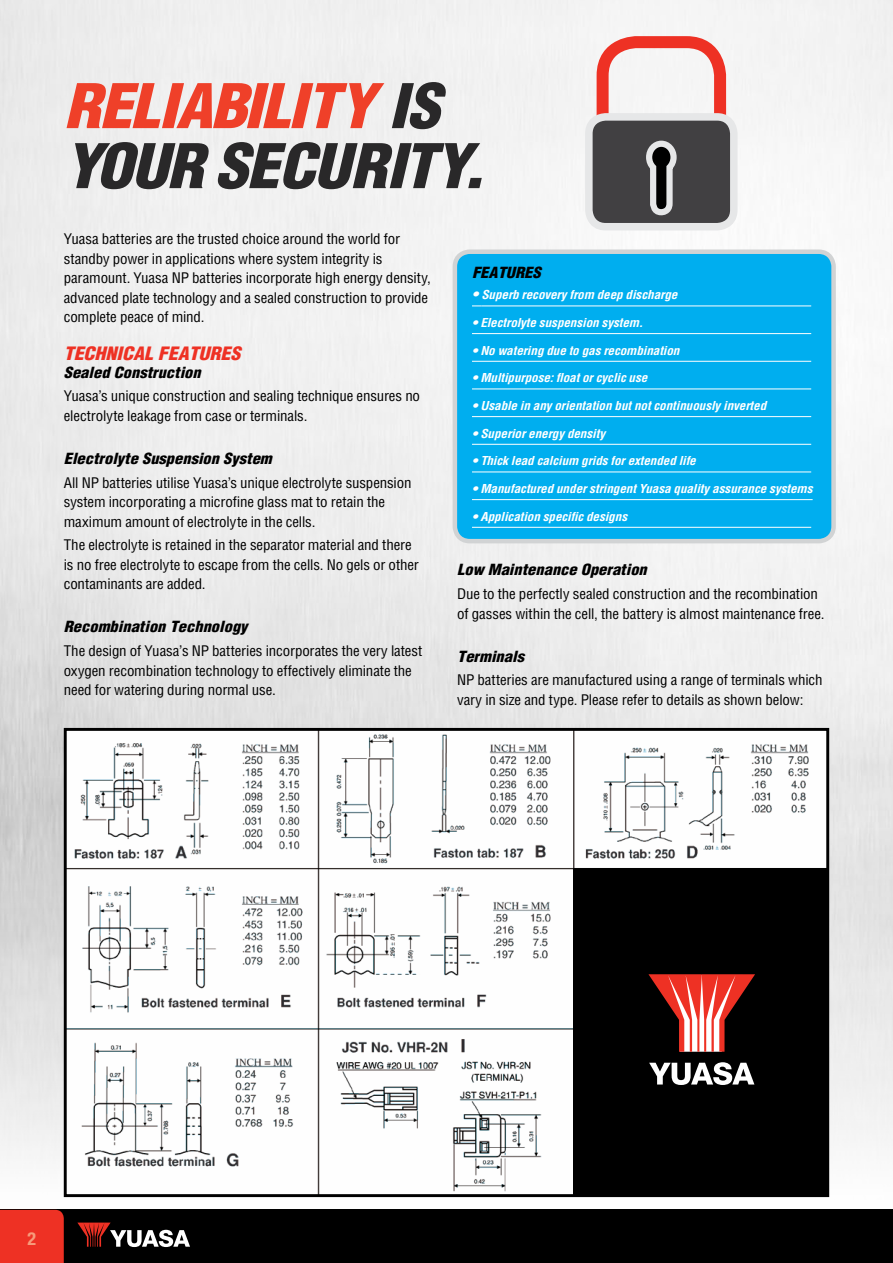
<style>
.page{position:relative;width:893px;height:1263px;background:#fff}
.page>*{position:absolute;margin:0;border:0;box-sizing:border-box;transform-origin:0 0}
.t1{font:italic 900 condensed 60px/60px "Helvetica LT Std";letter-spacing:-.02em;color:#292829;scale:1.1 1}
.t2{font:italic 900 condensed 18px "Helvetica LT Std";color:#ee3124;scale:1.1 1}
.t3{font:700 condensed 18px "Helvetica Neue LT";color:#f79b7b}
.t4{font:italic 900 condensed 15px "Helvetica LT Std";color:#000;scale:1.1 1}
.t5{font:condensed 14.25px/19.5px "Helvetica LT Std";letter-spacing:-.01em;color:#000;scale:1.05 1}
.t6{font:italic 700 condensed 12px "Helvetica LT Std";letter-spacing:-.01em;color:#fff;scale:1.1 1}
.s1{color:#ef4029}
.s2{font-size:13.5px}
</style>
<div class="page">
<img style="left:0;top:0;width:893px;height:1210px">
<div style="left:0;top:1210px;width:893px;height:53px;background:#000"></div>
<div style="left:0;top:1210px;width:64px;height:53px;background:#ee3124"></div>
<svg style="left:77px;top:1222px;width:113px;height:25px"></svg>
<div style="left:455px;top:252px;width:379px;height:289px;background:#00aeef;border-radius:15px"></div>
<div style="left:453px;top:249px;width:383px;height:294px;border:4px solid #d1d3d4;border-radius:15px"></div>
<hr style="left:481px;top:306px;width:330px;height:1px;background:#fff">
<hr style="left:472px;top:333px;width:339px;height:1px;background:#fff">
<hr style="left:472px;top:361px;width:339px;height:1px;background:#fff">
<hr style="left:472px;top:389px;width:339px;height:1px;background:#fff">
<hr style="left:472px;top:416px;width:339px;height:1px;background:#fff">
<hr style="left:472px;top:444px;width:339px;height:1px;background:#fff">
<hr style="left:472px;top:472px;width:339px;height:1px;background:#fff">
<hr style="left:472px;top:499px;width:341px;height:1px;background:#fff">
<hr style="left:472px;top:527px;width:339px;height:1px;background:#fff">
<img style="left:68px;top:732px;width:757px;height:461px">
<div style="left:64px;top:728px;width:765px;height:469px;border:3px solid #000"></div>
<div style="left:597px;top:36px;width:129px;height:144px;border:12px solid #ee3124;border-radius:34px"></div>
<div style="left:589px;top:117px;width:145px;height:110px;background:#414042;border-radius:17px"></div>
<div style="left:585px;top:113px;width:153px;height:117px;border:8px solid #e6e7e8;border-radius:17px"></div>
<svg style="left:646px;top:140px;width:31px;height:76px"></svg>
<div style="left:573px;top:868px;width:255px;height:328px;background:#000"></div>
<svg style="left:648px;top:974px;width:107px;height:78px"></svg>
<svg style="left:649px;top:1062px;width:105px;height:23px"></svg>
<h1 class="t1" style="left:64px;top:77px;width:384px"><span class="s1">RELIABILITY</span> IS<br>YOUR SECURITY.</h1>
<p class="t5" style="left:64px;top:229px;width:351px">Yuasa batteries are the trusted choice around the world for standby power in applications where system integrity is paramount. Yuasa NP batteries incorporate high energy density, advanced plate technology and a sealed construction to provide complete peace of mind.</p>
<p class="t2" style="left:64px;top:341px;width:162px">TECHNICAL FEATURES</p>
<p class="t4" style="left:64px;top:362px;width:126px">Sealed Construction</p>
<p class="t5" style="left:64px;top:386px;width:341px">Yuasa’s unique construction and sealing technique ensures no electrolyte leakage from case or terminals.</p>
<p class="t4" style="left:64px;top:449px;width:191px">Electrolyte Suspension System</p>
<p class="t5" style="left:64px;top:472px;width:333px">All NP batteries utilise Yuasa’s unique electrolyte suspension system incorporating a microfine glass mat to retain the maximum amount of electrolyte in the cells.</p>
<p class="t5" style="left:64px;top:535px;width:340px">The electrolyte is retained in the separator material and there is no free electrolyte to escape from the cells. No gels or other contaminants are added.</p>
<p class="t4" style="left:64px;top:617px;width:169px">Recombination Technology</p>
<p class="t5" style="left:64px;top:641px;width:343px">The design of Yuasa’s NP batteries incorporates the very latest oxygen recombination technology to effectively eliminate the need for watering during normal use.</p>
<p class="t4" style="left:472px;top:262px;width:64px">FEATURES</p>
<p class="t6" style="left:472px;top:287px;width:188px"><span class="s2">•</span> Superb recovery from deep discharge</p>
<p class="t6" style="left:472px;top:315px;width:157px">• Electrolyte suspension system.</p>
<p class="t6" style="left:472px;top:343px;width:190px">• No watering due to gas recombination</p>
<p class="t6" style="left:472px;top:370px;width:161px">• Multipurpose: float or cyclic use</p>
<p class="t6" style="left:472px;top:398px;width:269px">• Usable in any orientation but not continuously inverted</p>
<p class="t6" style="left:472px;top:426px;width:123px">• Superior energy density</p>
<p class="t6" style="left:472px;top:453px;width:205px">• Thick lead calcium grids for extended life</p>
<p class="t6" style="left:472px;top:481px;width:311px">• Manufactured under stringent Yuasa quality assurance systems</p>
<p class="t6" style="left:472px;top:509px;width:143px">• Application specific designs</p>
<p class="t4" style="left:457px;top:560px;width:174px">Low Maintenance Operation</p>
<p class="t5" style="left:457px;top:584px;width:351px">Due to the perfectly sealed construction and the recombination of gasses within the cell, the battery is almost maintenance free.</p>
<p class="t4" style="left:457px;top:646px;width:62px">Terminals</p>
<p class="t5" style="left:457px;top:670px;width:349px">NP batteries are manufactured using a range of terminals which vary in size and type. Please refer to details as shown below:</p>
<p class="t3" style="left:28px;top:1227px;width:10px">2</p>
</div>
